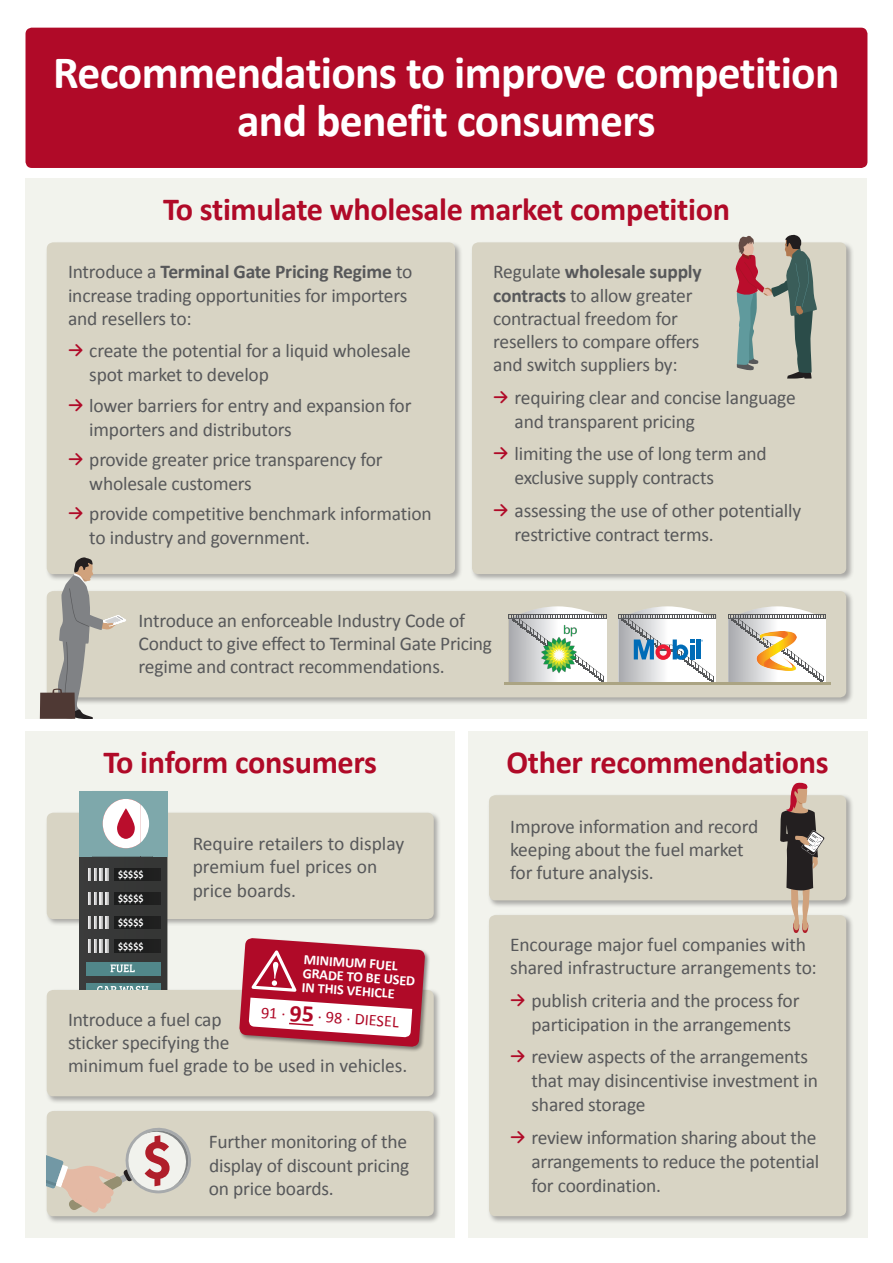
<style>
.page{position:relative;width:893px;height:1263px;background:#fff}
.page>*{position:absolute;margin:0;border:0;box-sizing:border-box;transform-origin:0 0}
.t1{font:600 61.05px "Kabel IT Cby BT";color:#b01e2a}
.Headline{font:700 46.5px/48px "Calibri";letter-spacing:-.015em;color:#fff;text-align:center}
.t2{font:700 32.25px "Calibri";letter-spacing:-.01em;color:#b00a28}
.Panel_text_2{font:19.5px/23.2px "Calibri";letter-spacing:-.01em;color:#57585a}
.t3{font:16.35px "Calibri";color:#b00a28}
.t4{font:700 14.25px/14px "Calibri";color:#fff}
.t5{font:700 10.65px "Calibri";color:#fff;scale:.94 1}
.s1{font-weight:700}
.s2{font-family:"Variable";font-weight:900;font-size:18px;color:#b00a28}
.s3{font-weight:700;font-size:23.85px}
</style>
<div class="page">
<div style="left:26px;top:179px;width:841px;height:540px;background:#f2f3ed"></div>
<div style="left:26px;top:731px;width:429px;height:506px;background:#f2f3ed"></div>
<div style="left:468px;top:731px;width:399px;height:506px;background:#f2f3ed"></div>
<div style="left:26px;top:28px;width:841px;height:140px;background:#b00a28;border-radius:6px"></div>
<div style="left:45px;top:241px;width:418px;height:340px;background:#231f20;opacity:.35"></div>
<div style="left:47px;top:242px;width:408px;height:332px;background:#d8d4c4;border-radius:6px"></div>
<div style="left:45px;top:811px;width:396px;height:115px;background:#231f20;opacity:.35"></div>
<div style="left:47px;top:813px;width:387px;height:106px;background:#d8d4c4;border-radius:6px"></div>
<div style="left:487px;top:913px;width:367px;height:311px;background:#231f20;opacity:.35"></div>
<div style="left:489px;top:915px;width:357px;height:301px;background:#d8d4c4;border-radius:6px"></div>
<div style="left:487px;top:793px;width:367px;height:115px;background:#231f20;opacity:.35"></div>
<div style="left:489px;top:795px;width:357px;height:105px;background:#d8d4c4;border-radius:6px"></div>
<div style="left:45px;top:1109px;width:396px;height:115px;background:#231f20;opacity:.35"></div>
<div style="left:47px;top:1111px;width:387px;height:105px;background:#d8d4c4;border-radius:6px"></div>
<div style="left:470px;top:241px;width:384px;height:340px;background:#231f20;opacity:.35"></div>
<div style="left:472px;top:242px;width:374px;height:332px;background:#d8d4c4;border-radius:6px"></div>
<div style="left:79px;top:857px;width:7px;height:170px;background:#3b3c3c"></div>
<div style="left:79px;top:791px;width:7px;height:66px;background:#7ea8ab"></div>
<svg style="left:86px;top:791px;width:81px;height:197px;background:#616b6c"></svg>
<svg style="left:735px;top:234px;width:82px;height:145px"></svg>
<svg style="left:47px;top:1128px;width:144px;height:85px"></svg>
<div style="left:45px;top:988px;width:396px;height:116px;background:#231f20;opacity:.35"></div>
<div style="left:47px;top:990px;width:387px;height:106px;background:#d8d4c4;border-radius:6px"></div>
<div style="left:239px;top:937px;width:192px;height:115px;background:#231f20;opacity:.5"></div>
<svg style="left:239px;top:938px;width:186px;height:109px;background:#c86273"></svg>
<svg style="left:780px;top:782px;width:45px;height:151px"></svg>
<div style="left:45px;top:589px;width:809px;height:116px;background:#231f20;opacity:.35"></div>
<div style="left:47px;top:591px;width:799px;height:106px;background:#d8d4c4;border-radius:6px"></div>
<svg style="left:40px;top:557px;width:86px;height:162px"></svg>
<hr style="left:504px;top:682px;width:326px;height:2px;background:#aba483">
<svg style="left:509px;top:606px;width:98px;height:76px"></svg>
<svg style="left:728px;top:606px;width:98px;height:76px;background:#d6d6d6"></svg>
<svg style="left:618px;top:606px;width:99px;height:76px;background:#c5cbd2"></svg>
<img style="left:756px;top:631px;width:40px;height:40px">
<img style="left:518px;top:618px;width:82px;height:61px">
<p class="Headline" style="left:53px;top:49px;width:788px">Recommendations to improve competition and benefit consumers</p>
<h1 class="t2" style="left:163px;top:189px;width:568px">To stimulate wholesale market competition</h1>
<p class="Panel_text_2" style="left:68px;top:260px;width:346px">Introduce a <span class="s1">Terminal Gate Pricing Regime</span> to increase trading opportunities for importers and resellers to:</p>
<p class="Panel_text_2" style="left:89px;top:339px;width:323px;line-height:24px;text-indent:-21px"><span class="s2">→</span> create the potential for a liquid wholesale spot market to develop</p>
<p class="Panel_text_2" style="left:89px;top:393px;width:324px;line-height:24px;text-indent:-21px"><span class="s2">→</span> lower barriers for entry and expansion for importers and distributors</p>
<p class="Panel_text_2" style="left:89px;top:448px;width:295px;line-height:24px;text-indent:-21px"><span class="s2">→</span> provide greater price transparency for wholesale customers</p>
<p class="Panel_text_2" style="left:89px;top:502px;width:344px;line-height:24px;text-indent:-21px"><span class="s2">→</span> provide competitive benchmark information to industry and government.</p>
<p class="Panel_text_2" style="left:493px;top:260px;width:210px">Regulate <span class="s1">wholesale supply contracts</span> to allow greater contractual freedom for resellers to compare offers and switch suppliers by:</p>
<p class="Panel_text_2" style="left:514px;top:385px;width:283px;line-height:24px;text-indent:-21px"><span class="s2">→</span> requiring clear and concise language and transparent pricing</p>
<p class="Panel_text_2" style="left:514px;top:442px;width:254px;line-height:24px;text-indent:-21px"><span class="s2">→</span> limiting the use of long term and exclusive supply contracts</p>
<p class="Panel_text_2" style="left:514px;top:498px;width:288px;line-height:24px;text-indent:-21px"><span class="s2">→</span> assessing the use of other potentially restrictive contract terms.</p>
<p class="Panel_text_2" style="left:139px;top:609px;width:355px">Introduce an enforceable Industry Code of<br>Conduct to give effect to Terminal Gate Pricing regime and contract recommendations.</p>
<h1 class="t2" style="left:103px;top:742px;width:275px">To inform consumers</h1>
<h1 class="t2" style="left:506px;top:742px;width:324px">Other recommendations</h1>
<p class="t5" style="left:118px;top:868px;width:29px">$$$$$</p>
<p class="t5" style="left:118px;top:892px;width:29px">$$$$$</p>
<p class="t5" style="left:118px;top:915px;width:29px">$$$$$</p>
<p class="t5" style="left:118px;top:939px;width:29px">$$$$$</p>
<p class="Panel_text_2" style="left:193px;top:832px;width:213px">Require retailers to display premium fuel prices on price boards.</p>
<p class="t4" style="left:304px;top:952px;width:114px;rotate:4deg">MINIMUM FUEL<br>GRADE TO BE USED<br>IN THIS VEHICLE</p>
<p class="t3" style="left:262px;top:1002px;width:140px;rotate:4deg">91 · <span class="s3">95</span> · 98 · DIESEL</p>
<p class="Panel_text_2" style="left:68px;top:1008px;width:341px">Introduce a fuel cap<br>sticker specifying the<br>minimum fuel grade to be used in vehicles.</p>
<p class="t1" style="left:141px;top:1124px;width:35px">$</p>
<p class="Panel_text_2" style="left:209px;top:1130px;width:202px;text-align:justify">Further monitoring of the display of discount pricing on price boards.</p>
<p class="Panel_text_2" style="left:510px;top:814px;width:249px">Improve information and record keeping about the fuel market for future analysis.</p>
<p class="Panel_text_2" style="left:510px;top:933px;width:308px">Encourage major fuel companies with shared infrastructure arrangements to:</p>
<p class="Panel_text_2" style="left:531px;top:988px;width:269px;line-height:24px;text-indent:-21px"><span class="s2">→</span> publish criteria and the process for participation in the arrangements</p>
<p class="Panel_text_2" style="left:531px;top:1045px;width:288px;line-height:24px;text-indent:-21px"><span class="s2">→</span> review aspects of the arrangements that may disincentivise investment in shared storage</p>
<p class="Panel_text_2" style="left:531px;top:1125px;width:289px;line-height:24px;text-indent:-21px"><span class="s2">→</span> review information sharing about the arrangements to reduce the potential for coordination.</p>
</div>
